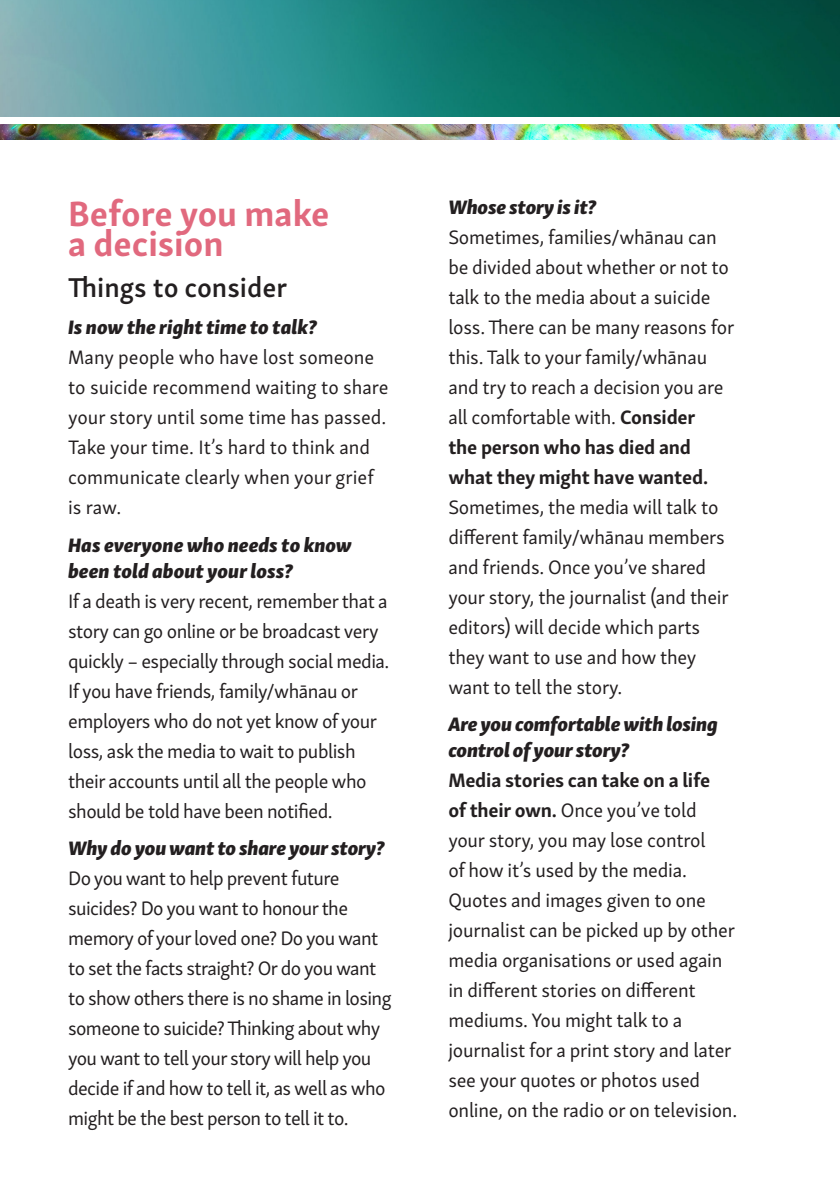
<style>
.page{position:relative;width:840px;height:1191px;background:#fff}
.page>*{position:absolute;margin:0;border:0;box-sizing:border-box;transform-origin:0 0}
.t1{font:700 36px/30px "Skolar Sans Latn";color:#e1697e}
.t2{font:600 28px "Skolar Sans Latn";color:#231f20}
.body_text{font:20px/30px "Skolar Sans Latn";letter-spacing:-.01em;color:#231f20}
.body_text-2{font:20px/30px "Skolar Sans Latn";letter-spacing:-.03em;color:#231f20}
.t3{font:20px/26px "Skolar Sans Latn Eb It";letter-spacing:-.01em;color:#231f20}
.s1{font-weight:700}
</style>
<div class="page">
<img style="left:0;top:0;width:839px;height:117px">
<img style="left:0;top:125px;width:839px;height:14px">
<h2 class="t1" style="left:68px;top:195px;width:263px">Before you make a decision</h2>
<h3 class="t2" style="left:68px;top:265px;width:220px">Things to consider</h3>
<h4 class="t3" style="left:68px;top:312px;width:250px">Is now the right time to talk?</h4>
<p class="body_text" style="left:68px;top:341px;width:322px">Many people who have lost someone to suicide recommend waiting to share your story until some time has passed.<br>Take your time. It’s hard to think and communicate clearly when your grief is raw.</p>
<h4 class="t3" style="left:68px;top:530px;width:285px">Has everyone who needs to know been told about your loss?</h4>
<p class="body_text" style="left:68px;top:584px;width:323px">If a death is very recent, remember that a story can go online or be broadcast very quickly – especially through social media.<br>If you have friends, family/whānau or employers who do not yet know of your loss, ask the media to wait to publish their accounts until all the people who should be told have been notified.</p>
<h4 class="t3" style="left:68px;top:833px;width:318px">Why do you want to share your story?</h4>
<p class="body_text-2" style="left:68px;top:861px;width:325px">Do you want to help prevent future suicides? Do you want to honour the memory of your loved one? Do you want to set the facts straight? Or do you want to show others there is no shame in losing someone to suicide? Thinking about why you want to tell your story will help you decide if and how to tell it, as well as who might be the best person to tell it to.</p>
<h4 class="t3" style="left:448px;top:192px;width:150px">Whose story is it?</h4>
<p class="body_text" style="left:448px;top:220px;width:287px">Sometimes, families/whānau can be divided about whether or not to talk to the media about a suicide loss. There can be many reasons for this. Talk to your family/whānau and try to reach a decision you are all comfortable with. <span class="s1">Consider<br>the person who has died and what they might have wanted.<br></span>Sometimes, the media will talk to different family/whānau members and friends. Once you’ve shared your story, the journalist (and their editors) will decide which parts they want to use and how they want to tell the story.</p>
<h4 class="t3" style="left:448px;top:709px;width:271px">Are you comfortable with losing control of your story?</h4>
<p class="body_text" style="left:448px;top:763px;width:290px"><span class="s1">Media stories can take on a life<br>of their own.</span> Once you’ve told your story, you may lose control<br>of how it’s used by the media.<br>Quotes and images given to one journalist can be picked up by other media organisations or used again in different stories on different mediums. You might talk to a journalist for a print story and later see your quotes or photos used online, on the radio or on television.</p>
</div>
